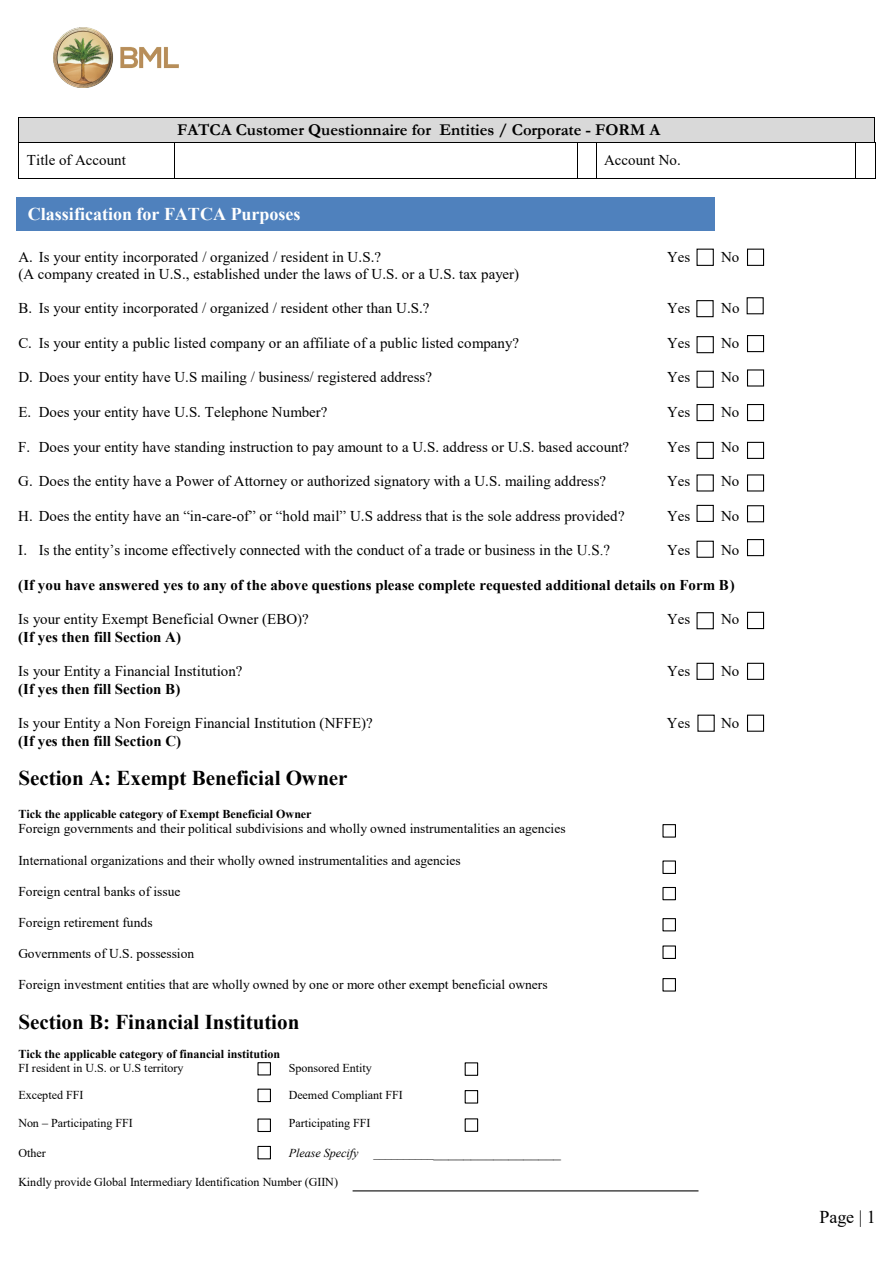
<style>
.page{position:relative;width:894px;height:1263px;background:#fff}
.page>*{position:absolute;margin:0;border:0;box-sizing:border-box;transform-origin:0 0}
.t1{font:700 21px "Times New Roman";color:#000}
.t2{font:700 18px "Times New Roman";color:#fff}
.t3{font:18px "Times New Roman";color:#000}
.t4{font:700 16.5px "Garamond";color:#000}
.t5{font:15px "Times New Roman";color:#000}
.t6{font:700 15px "Times New Roman";color:#000}
.t7{font:15px "Times New Roman";color:#000}
.t8{font:13.5px "Times New Roman";color:#000}
.t9{font:12px "Times New Roman";letter-spacing:-.005em;color:#000}
.t10{font:700 12px "Times New Roman";letter-spacing:-.005em;color:#000}
.s1{font-style:inherit}
.s2{font-style:italic;font-size:12px}
.s3{font-size:12px}
</style>
<div class="page">
<hr style="left:19px;top:118px;width:854px;height:3px;background:#d9d9d9">
<div style="left:19px;top:121px;width:8px;height:18px;background:#d9d9d9"></div>
<hr style="left:19px;top:139px;width:854px;height:3px;background:#d9d9d9">
<div style="left:27px;top:121px;width:838px;height:18px;background:#d9d9d9"></div>
<hr style="left:19px;top:117px;width:854px;height:1px;background:#000">
<svg style="left:18px;top:117px;width:1px;height:25px"></svg>
<hr style="left:19px;top:142px;width:155px;height:1px;background:#000">
<hr style="left:175px;top:142px;width:401px;height:1px;background:#000">
<svg style="left:577px;top:142px;width:18px;height:1px"></svg>
<hr style="left:596px;top:142px;width:259px;height:1px;background:#000">
<svg style="left:856px;top:117px;width:19px;height:26px"></svg>
<hr style="left:18px;top:142px;width:1px;height:36px;background:#000">
<hr style="left:19px;top:178px;width:155px;height:1px;background:#000">
<hr style="left:174px;top:142px;width:1px;height:36px;background:#000">
<hr style="left:175px;top:178px;width:401px;height:1px;background:#000">
<hr style="left:576px;top:142px;width:1px;height:36px;background:#000">
<hr style="left:595px;top:142px;width:1px;height:36px;background:#000">
<svg style="left:576px;top:178px;width:20px;height:1px"></svg>
<hr style="left:596px;top:178px;width:259px;height:1px;background:#000">
<hr style="left:855px;top:142px;width:1px;height:36px;background:#000">
<hr style="left:874px;top:142px;width:1px;height:36px;background:#000">
<svg style="left:855px;top:178px;width:20px;height:1px"></svg>
<div style="left:746px;top:249px;width:17px;height:17px;border:1px solid #000"></div>
<div style="left:257px;top:1062px;width:14px;height:13px;border:1px solid #000"></div>
<div style="left:464px;top:1062px;width:14px;height:13px;border:1px solid #000"></div>
<div style="left:257px;top:1088px;width:14px;height:14px;border:1px solid #000"></div>
<div style="left:464px;top:1090px;width:14px;height:13px;border:1px solid #000"></div>
<div style="left:257px;top:1118px;width:14px;height:14px;border:1px solid #000"></div>
<div style="left:464px;top:1118px;width:14px;height:13px;border:1px solid #000"></div>
<div style="left:257px;top:1145px;width:14px;height:14px;border:1px solid #000"></div>
<hr style="left:352px;top:1190px;width:346px;height:1px;background:#000">
<div style="left:16px;top:197px;width:698px;height:33px;background:#4f81bd"></div>
<div style="left:662px;top:887px;width:13px;height:13px;border:1px solid #000"></div>
<div style="left:746px;top:335px;width:17px;height:17px;border:1px solid #000"></div>
<div style="left:696px;top:336px;width:17px;height:17px;border:1px solid #000"></div>
<div style="left:696px;top:371px;width:17px;height:17px;border:1px solid #000"></div>
<div style="left:746px;top:404px;width:17px;height:17px;border:1px solid #000"></div>
<div style="left:696px;top:404px;width:17px;height:17px;border:1px solid #000"></div>
<div style="left:746px;top:442px;width:17px;height:17px;border:1px solid #000"></div>
<div style="left:696px;top:442px;width:17px;height:17px;border:1px solid #000"></div>
<div style="left:746px;top:539px;width:17px;height:17px;border:1px solid #000"></div>
<div style="left:696px;top:540px;width:17px;height:18px;border:1px solid #000"></div>
<div style="left:696px;top:612px;width:17px;height:17px;border:1px solid #000"></div>
<div style="left:746px;top:612px;width:17px;height:17px;border:1px solid #000"></div>
<div style="left:696px;top:663px;width:17px;height:17px;border:1px solid #000"></div>
<div style="left:746px;top:663px;width:17px;height:17px;border:1px solid #000"></div>
<div style="left:746px;top:505px;width:17px;height:17px;border:1px solid #000"></div>
<div style="left:696px;top:505px;width:17px;height:17px;border:1px solid #000"></div>
<div style="left:696px;top:300px;width:17px;height:17px;border:1px solid #000"></div>
<div style="left:746px;top:297px;width:17px;height:17px;border:1px solid #000"></div>
<img style="left:53px;top:28px;width:126px;height:60px">
<p class="t4" style="left:177px;top:118px;width:484px">FATCA Customer Questionnaire for Entities / Corporate - FORM A</p>
<p class="t5" style="left:27px;top:150px;width:100px">Title of Account</p>
<p class="t5" style="left:604px;top:150px;width:78px">Account No.</p>
<p class="t2" style="left:28px;top:201px;width:274px">Classification for FATCA Purposes</p>
<p class="t5" style="left:18px;top:246px;width:364px">A. Is your entity incorporated / organized / resident in U.S.?</p>
<p class="t5" style="left:667px;top:246px;width:25px">Yes</p>
<p class="t5" style="left:721px;top:246px;width:20px">No</p>
<p class="t5" style="left:18px;top:263px;width:502px">(A company created in U.S., established under the laws of U.S. or a U.S. tax payer)</p>
<p class="t5" style="left:18px;top:298px;width:412px">B. Is your entity incorporated / organized / resident other than U.S.?</p>
<p class="t5" style="left:667px;top:298px;width:25px">Yes</p>
<p class="t5" style="left:721px;top:298px;width:20px">No</p>
<p class="t5" style="left:18px;top:332px;width:502px">C. Is your entity a public listed company or an affiliate of a public listed company?</p>
<p class="t5" style="left:667px;top:332px;width:25px">Yes</p>
<p class="t5" style="left:721px;top:332px;width:20px">No</p>
<p class="t5" style="left:18px;top:367px;width:415px">D. Does your entity have U.S mailing / business/ registered address?</p>
<p class="t5" style="left:667px;top:367px;width:25px">Yes</p>
<p class="t5" style="left:720px;top:367px;width:20px">No</p>
<p class="t5" style="left:18px;top:401px;width:310px">E. Does your entity have U.S. Telephone Number?</p>
<p class="t5" style="left:666px;top:401px;width:25px">Yes</p>
<p class="t5" style="left:720px;top:401px;width:20px">No</p>
<p class="t5" style="left:18px;top:436px;width:612px">F. Does your entity have standing instruction to pay amount to a U.S. address or U.S. based account?</p>
<p class="t5" style="left:666px;top:436px;width:25px">Yes</p>
<p class="t5" style="left:720px;top:436px;width:20px">No</p>
<p class="t5" style="left:18px;top:470px;width:589px">G. Does the entity have a Power of Attorney or authorized signatory with a U.S. mailing address?</p>
<p class="t5" style="left:666px;top:470px;width:25px">Yes</p>
<p class="t5" style="left:720px;top:470px;width:20px">No</p>
<p class="t5" style="left:18px;top:505px;width:607px">H. Does the entity have a<span class="s1">n “in</span>-care-<span class="s1">of” or “hold mail”</span> U.S address that is the sole address provided?</p>
<p class="t5" style="left:666px;top:505px;width:25px">Yes</p>
<p class="t5" style="left:720px;top:505px;width:20px">No</p>
<p class="t7" style="left:18px;top:540px;width:593px"><span class="s1">I.</span> Is the entity’s income effectively connected with the conduct of a trade or business in the U.S.?</p>
<p class="t5" style="left:666px;top:539px;width:25px">Yes</p>
<p class="t5" style="left:720px;top:539px;width:20px">No</p>
<p class="t6" style="left:18px;top:574px;width:717px">(If you have answered yes to any of the above questions please complete requested additional details on Form B)</p>
<p class="t5" style="left:18px;top:608px;width:292px">Is your entity Exempt Beneficial Owner (EBO)?</p>
<p class="t5" style="left:666px;top:608px;width:25px">Yes</p>
<p class="t5" style="left:720px;top:608px;width:20px">No</p>
<p class="t6" style="left:18px;top:626px;width:164px">(If yes then fill Section A)</p>
<p class="t5" style="left:18px;top:660px;width:225px">Is your Entity a Financial Institution?</p>
<p class="t5" style="left:666px;top:660px;width:25px">Yes</p>
<p class="t5" style="left:720px;top:660px;width:20px">No</p>
<p class="t6" style="left:18px;top:678px;width:163px">(If yes then fill Section B)</p>
<p class="t5" style="left:18px;top:712px;width:356px">Is your Entity a Non Foreign Financial Institution (NFFE)?</p>
<p class="t5" style="left:666px;top:712px;width:25px">Yes</p>
<p class="t5" style="left:720px;top:712px;width:20px">No</p>
<p class="t6" style="left:18px;top:729px;width:164px">(If yes then fill Section C)</p>
<h1 class="t1" style="left:18px;top:763px;width:330px">Section A: Exempt Beneficial Owner</h1>
<p class="t10" style="left:18px;top:805px;width:294px">Tick the applicable category of Exempt Beneficial Owner</p>
<p class="t8" style="left:18px;top:819px;width:548px">Foreign governments and their political subdivisions and wholly owned instrumentalities an agencies</p>
<p class="t8" style="left:18px;top:850px;width:444px">International organizations and their wholly owned instrumentalities and agencies</p>
<p class="t8" style="left:18px;top:881px;width:163px">Foreign central banks of issue</p>
<p class="t8" style="left:18px;top:912px;width:136px">Foreign retirement funds</p>
<p class="t8" style="left:18px;top:943px;width:177px">Governments of U.S. possession</p>
<p class="t8" style="left:18px;top:974px;width:530px">Foreign investment entities that are wholly owned by one or more other exempt beneficial owners</p>
<h1 class="t1" style="left:18px;top:1006px;width:282px">Section B: Financial Institution</h1>
<p class="t10" style="left:18px;top:1045px;width:263px">Tick the applicable category of financial institution</p>
<p class="t9" style="left:18px;top:1059px;width:167px">FI resident in U.S. or U.S territory</p>
<p class="t9" style="left:288px;top:1059px;width:85px">Sponsored Entity</p>
<p class="t9" style="left:18px;top:1086px;width:66px">Excepted FFI</p>
<p class="t9" style="left:288px;top:1086px;width:115px">Deemed Compliant FFI</p>
<p class="t9" style="left:18px;top:1114px;width:116px">Non <span class="s1">–</span> Participating FFI</p>
<p class="t9" style="left:288px;top:1114px;width:83px">Participating FFI</p>
<p class="t9" style="left:18px;top:1144px;width:29px">Other</p>
<p class="t5" style="left:288px;top:1141px;width:274px"><span class="s2">Please Specify</span> <span class="s3">__________</span>_________________</p>
<p class="t9" style="left:18px;top:1173px;width:321px">Kindly provide Global Intermediary Identification Number (GIIN)</p>
<p class="t3" style="left:819px;top:1204px;width:58px">Page | 1</p>
</div>
